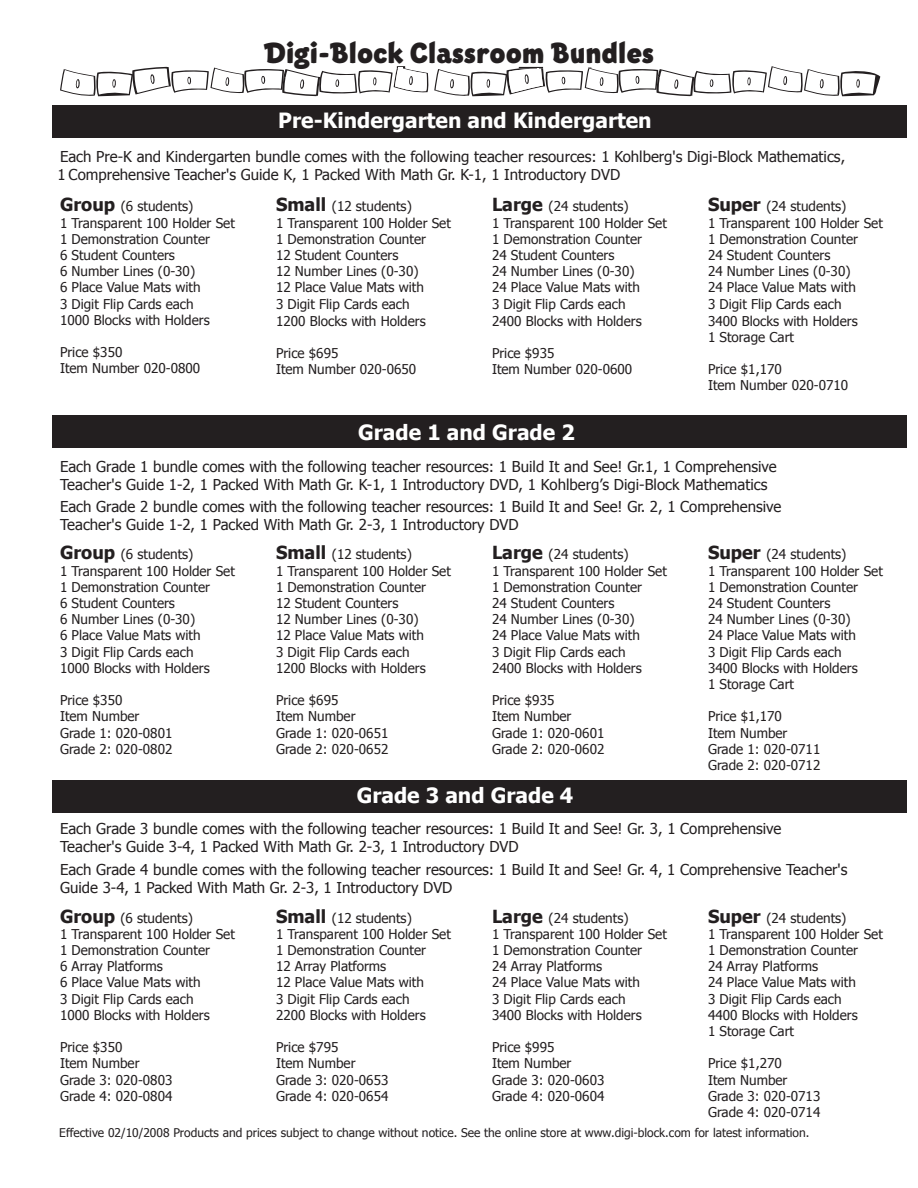
<style>
.page{position:relative;width:918px;height:1188px;background:#fff}
.page>*{position:absolute;margin:0;border:0;box-sizing:border-box;transform-origin:0 0}
.t1{font:30px "Eborg ITC";color:#231f20}
.t2{font:700 21px "Tahoma";color:#fff}
.t3{font:15px/18px "Tahoma";color:#231f20}
.t4{font:13.5px/16.2px "Tahoma";color:#231f20}
.t5{font:12px "Tahoma";color:#231f20}
.s1{font-weight:700;font-size:18px}
</style>
<div class="page">
<div style="left:52px;top:780px;width:856px;height:33px;background:#231f20"></div>
<div style="left:52px;top:415px;width:856px;height:33px;background:#231f20"></div>
<div style="left:52px;top:105px;width:856px;height:33px;background:#231f20"></div>
<svg style="left:60px;top:66px;width:820px;height:31px"></svg>
<h1 class="t1" style="left:265px;top:36px;width:391px">Digi-Block Classroom Bundles</h1>
<h2 class="t2" style="left:278px;top:107px;width:375px">Pre-Kindergarten and Kindergarten</h2>
<p class="t3" style="left:57px;top:147px;width:789px">Each Pre-K and Kindergarten bundle comes with the following teacher resources: 1 Kohlberg's Digi-Block Mathematics,<br>1 Comprehensive Teacher's Guide K, 1 Packed With Math Gr. K-1, 1 Introductory DVD</p>
<p class="t4" style="left:276px;top:198px;width:176px"><span class="s1">Small</span> (12 students)<br>1 Transparent 100 Holder Set<br>1 Demonstration Counter<br>12 Student Counters<br>12 Number Lines (0-30)<br>12 Place Value Mats with<br>3 Digit Flip Cards each</p>
<p class="t4" style="left:276px;top:313px;width:151px">1200 Blocks with Holders</p>
<p class="t4" style="left:276px;top:344px;width:142px">Price $695<br>Item Number 020-0650</p>
<p class="t4" style="left:60px;top:198px;width:176px"><span class="s1">Group</span> (6 students)<br>1 Transparent 100 Holder Set<br>1 Demonstration Counter<br>6 Student Counters<br>6 Number Lines (0-30)<br>6 Place Value Mats with<br>3 Digit Flip Cards each<br>1000 Blocks with Holders</p>
<p class="t4" style="left:60px;top:344px;width:142px">Price $350<br>Item Number 020-0800</p>
<p class="t4" style="left:708px;top:198px;width:176px"><span class="s1">Super</span> (24 students)<br>1 Transparent 100 Holder Set<br>1 Demonstration Counter<br>24 Student Counters<br>24 Number Lines (0-30)<br>24 Place Value Mats with<br>3 Digit Flip Cards each</p>
<p class="t4" style="left:708px;top:313px;width:151px">3400 Blocks with Holders<br>1 Storage Cart</p>
<p class="t4" style="left:708px;top:360px;width:142px">Price $1,170<br>Item Number 020-0710</p>
<p class="t4" style="left:492px;top:198px;width:176px"><span class="s1">Large</span> (24 students)<br>1 Transparent 100 Holder Set<br>1 Demonstration Counter<br>24 Student Counters<br>24 Number Lines (0-30)<br>24 Place Value Mats with<br>3 Digit Flip Cards each</p>
<p class="t4" style="left:492px;top:313px;width:151px">2400 Blocks with Holders</p>
<p class="t4" style="left:492px;top:344px;width:142px">Price $935<br>Item Number 020-0600</p>
<h2 class="t2" style="left:358px;top:419px;width:218px">Grade 1 and Grade 2</h2>
<p class="t3" style="left:60px;top:457px;width:718px">Each Grade 1 bundle comes with the following teacher resources: 1 Build It and See! Gr.1, 1 Comprehensive<br>Teacher's Guide 1-2, 1 Packed With Math Gr. K-1, 1 Introductory DVD, 1 Kohlberg’s Digi-Block Mathematics</p>
<p class="t3" style="left:60px;top:497px;width:723px">Each Grade 2 bundle comes with the following teacher resources: 1 Build It and See! Gr. 2, 1 Comprehensive<br>Teacher's Guide 1-2, 1 Packed With Math Gr. 2-3, 1 Introductory DVD</p>
<p class="t4" style="left:60px;top:546px;width:176px"><span class="s1">Group</span> (6 students)<br>1 Transparent 100 Holder Set<br>1 Demonstration Counter<br>6 Student Counters<br>6 Number Lines (0-30)<br>6 Place Value Mats with<br>3 Digit Flip Cards each<br>1000 Blocks with Holders</p>
<p class="t4" style="left:60px;top:692px;width:114px">Price $350<br>Item Number<br>Grade 1: 020-0801<br>Grade 2: 020-0802</p>
<p class="t4" style="left:276px;top:546px;width:176px"><span class="s1">Small</span> (12 students)<br>1 Transparent 100 Holder Set<br>1 Demonstration Counter<br>12 Student Counters<br>12 Number Lines (0-30)<br>12 Place Value Mats with<br>3 Digit Flip Cards each<br>1200 Blocks with Holders</p>
<p class="t4" style="left:276px;top:692px;width:114px">Price $695<br>Item Number<br>Grade 1: 020-0651<br>Grade 2: 020-0652</p>
<p class="t4" style="left:708px;top:546px;width:176px"><span class="s1">Super</span> (24 students)<br>1 Transparent 100 Holder Set<br>1 Demonstration Counter<br>24 Student Counters<br>24 Number Lines (0-30)<br>24 Place Value Mats with<br>3 Digit Flip Cards each<br>3400 Blocks with Holders<br>1 Storage Cart</p>
<p class="t4" style="left:708px;top:708px;width:114px">Price $1,170<br>Item Number<br>Grade 1: 020-0711<br>Grade 2: 020-0712</p>
<p class="t4" style="left:492px;top:546px;width:176px"><span class="s1">Large</span> (24 students)<br>1 Transparent 100 Holder Set<br>1 Demonstration Counter<br>24 Student Counters<br>24 Number Lines (0-30)<br>24 Place Value Mats with<br>3 Digit Flip Cards each<br>2400 Blocks with Holders</p>
<p class="t4" style="left:492px;top:692px;width:114px">Price $935<br>Item Number<br>Grade 1: 020-0601<br>Grade 2: 020-0602</p>
<h2 class="t2" style="left:357px;top:782px;width:218px">Grade 3 and Grade 4</h2>
<p class="t3" style="left:60px;top:819px;width:723px">Each Grade 3 bundle comes with the following teacher resources: 1 Build It and See! Gr. 3, 1 Comprehensive<br>Teacher's Guide 3-4, 1 Packed With Math Gr. 2-3, 1 Introductory DVD</p>
<p class="t3" style="left:60px;top:860px;width:789px">Each Grade 4 bundle comes with the following teacher resources: 1 Build It and See! Gr. 4, 1 Comprehensive Teacher's<br>Guide 3-4, 1 Packed With Math Gr. 2-3, 1 Introductory DVD</p>
<p class="t4" style="left:60px;top:909px;width:176px"><span class="s1">Group</span> (6 students)<br>1 Transparent 100 Holder Set<br>1 Demonstration Counter<br>6 Array Platforms<br>6 Place Value Mats with<br>3 Digit Flip Cards each<br>1000 Blocks with Holders</p>
<p class="t4" style="left:60px;top:1039px;width:114px">Price $350<br>Item Number<br>Grade 3: 020-0803<br>Grade 4: 020-0804</p>
<p class="t4" style="left:276px;top:909px;width:176px"><span class="s1">Small</span> (12 students)<br>1 Transparent 100 Holder Set<br>1 Demonstration Counter<br>12 Array Platforms<br>12 Place Value Mats with<br>3 Digit Flip Cards each<br>2200 Blocks with Holders</p>
<p class="t4" style="left:276px;top:1039px;width:114px">Price $795<br>Item Number<br>Grade 3: 020-0653<br>Grade 4: 020-0654</p>
<p class="t4" style="left:492px;top:909px;width:176px"><span class="s1">Large</span> (24 students)<br>1 Transparent 100 Holder Set<br>1 Demonstration Counter<br>24 Array Platforms<br>24 Place Value Mats with<br>3 Digit Flip Cards each<br>3400 Blocks with Holders</p>
<p class="t4" style="left:492px;top:1039px;width:114px">Price $995<br>Item Number<br>Grade 3: 020-0603<br>Grade 4: 020-0604</p>
<p class="t4" style="left:708px;top:909px;width:176px"><span class="s1">Super</span> (24 students)<br>1 Transparent 100 Holder Set<br>1 Demonstration Counter<br>24 Array Platforms<br>24 Place Value Mats with<br>3 Digit Flip Cards each<br>4400 Blocks with Holders<br>1 Storage Cart</p>
<p class="t4" style="left:708px;top:1055px;width:114px">Price $1,270<br>Item Number<br>Grade 3: 020-0713<br>Grade 4: 020-0714</p>
<p class="t5" style="left:59px;top:1125px;width:752px">Effective 02/10/2008 Products and prices subject to change without notice. See the online store at www.digi-block.com for latest information.</p>
</div>
